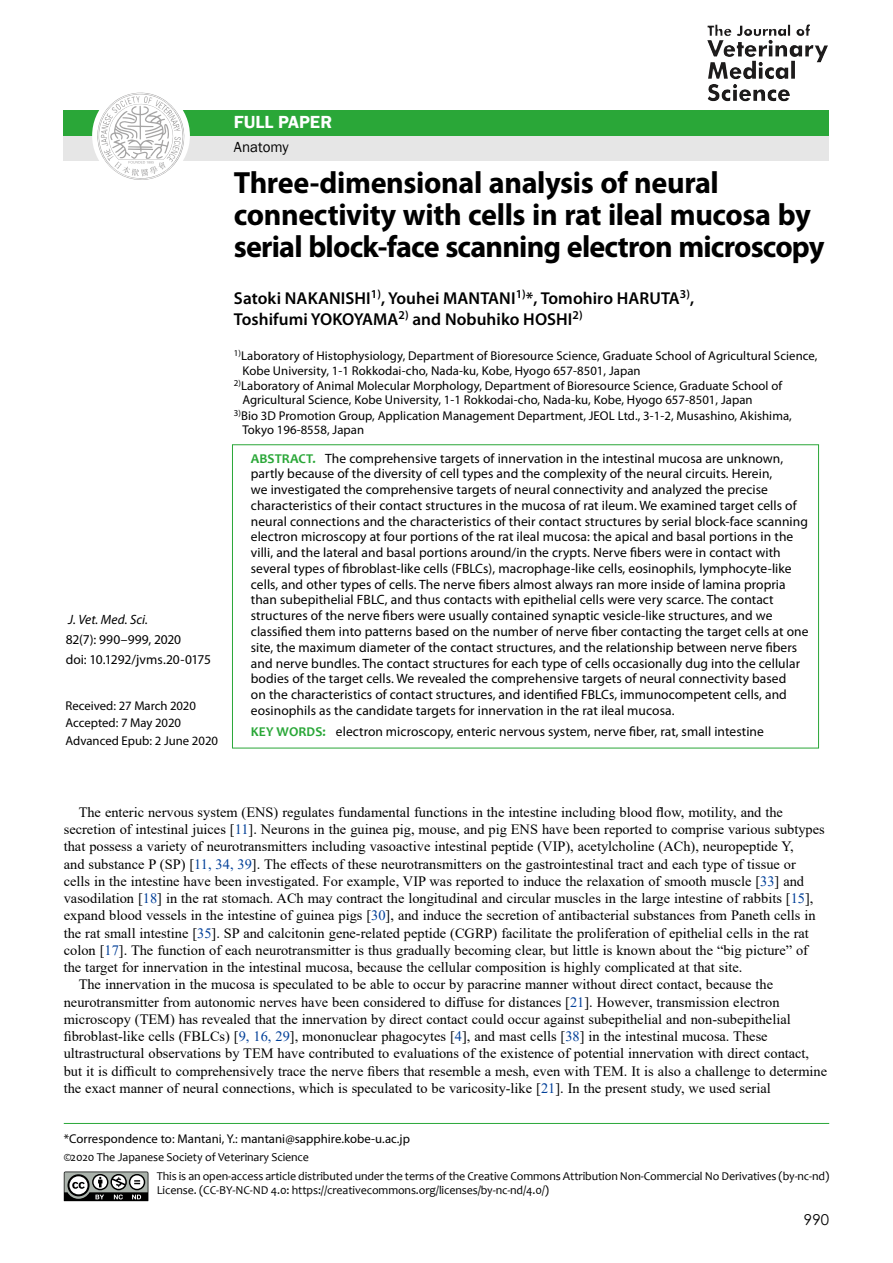
<style>
.page{position:relative;width:893px;height:1263px;background:#fff}
.page>*{position:absolute;margin:0;border:0;box-sizing:border-box;transform-origin:0 0}
.t1{font:700 30.75px/32.2px "Myriad Pro";letter-spacing:-.01em;color:#000}
.t2{font:600 18px "Franklin Gothic";color:#fff}
.t3{font:600 17.25px/21px "Myriad Pro";letter-spacing:.005em;color:#000}
.t4{font:15px "Franklin Gothic";color:#000}
.t5{font:15px "Century Gothic";color:#000}
.t6{font:14.25px "Times New Roman";color:#000}
.t7{font:13.5px/15.8px "Myriad Pro";letter-spacing:.005em;color:#000}
.t8{font:italic 13.5px "Myriad Pro";color:#000}
.t9{font:12.75px/14.2px "Myriad Pro";letter-spacing:.005em;color:#000}
.t10{font:12px/20px "Candara";letter-spacing:-.01em;color:#000}
.s1{font-family:"Candara";font-weight:700;color:#2aa738}
.s2{color:#003f98}
</style>
<div class="page">
<hr style="left:64px;top:1123px;width:765px;height:1px;background:#2aa738">
<div style="left:64px;top:136px;width:765px;height:25px;background:#e6e6e6"></div>
<div style="left:64px;top:111px;width:765px;height:25px;background:#2aa738"></div>
<div style="left:92px;top:87px;width:98px;height:97px;background:#fff;border-radius:50%"></div>
<svg style="left:94px;top:92px;width:93px;height:88px"></svg>
<img style="left:707px;top:24px;width:106px;height:33px">
<svg style="left:64px;top:1171px;width:84px;height:30px"></svg>
<p class="t8" style="left:68px;top:611px;width:81px">J. Vet. Med. Sci.</p>
<p class="t7" style="left:66px;top:629px;width:147px;line-height:20px">82(7): 990–999, 2020<br>doi: 10.1292/jvms.20-0175</p>
<p class="t9" style="left:66px;top:696px;width:154px;line-height:17.9px">Received: 27 March 2020<br>Accepted: 7 May 2020<br>Advanced Epub: 2 June 2020</p>
<p class="t2" style="left:234px;top:111px;width:100px">FULL PAPER</p>
<p class="t4" style="left:234px;top:138px;width:56px">Anatomy</p>
<h1 class="t1" style="left:234px;top:165px;width:592px">Three-dimensional analysis of neural connectivity with cells in rat ileal mucosa by serial block-face scanning electron microscopy</h1>
<p class="t3" style="left:234px;top:287px;width:462px">Satoki NAKANISHI<sup>1)</sup>, Youhei MANTANI<sup>1)</sup>*, Tomohiro HARUTA<sup>3)</sup>,<br>Toshifumi YOKOYAMA<sup>2)</sup> and Nobuhiko HOSHI<sup>2)</sup></p>
<p class="t9" style="left:242px;top:349px;width:577px;text-indent:-9px"><sup>1)</sup>Laboratory of Histophysiology, Department of Bioresource Science, Graduate School of Agricultural Science,<br>Kobe University, 1-1 Rokkodai-cho, Nada-ku, Kobe, Hyogo 657-8501, Japan</p>
<p class="t9" style="left:242px;top:378px;width:541px;text-indent:-9px"><sup>2)</sup>Laboratory of Animal Molecular Morphology, Department of Bioresource Science, Graduate School of<br>Agricultural Science, Kobe University, 1-1 Rokkodai-cho, Nada-ku, Kobe, Hyogo 657-8501, Japan</p>
<p class="t9" style="left:242px;top:408px;width:551px;text-indent:-9px"><sup>3)</sup>Bio 3D Promotion Group, Application Management Department, JEOL Ltd., 3-1-2, Musashino, Akishima,<br>Tokyo 196-8558, Japan</p>
<p class="t7" style="left:251px;top:450px;width:559px"><span class="s1">ABSTRACT.</span> The comprehensive targets of innervation in the intestinal mucosa are unknown, partly because of the diversity of cell types and the complexity of the neural circuits. Herein,<br>we investigated the comprehensive targets of neural connectivity and analyzed the precise characteristics of their contact structures in the mucosa of rat ileum. We examined target cells of neural connections and the characteristics of their contact structures by serial block-face scanning electron microscopy at four portions of the rat ileal mucosa: the apical and basal portions in the villi, and the lateral and basal portions around/in the crypts. Nerve fibers were in contact with several types of fibroblast-like cells (FBLCs), macrophage-like cells, eosinophils, lymphocyte-like cells, and other types of cells. The nerve fibers almost always ran more inside of lamina propria than subepithelial FBLC, and thus contacts with epithelial cells were very scarce. The contact structures of the nerve fibers were usually contained synaptic vesicle-like structures, and we classified them into patterns based on the number of nerve fiber contacting the target cells at one site, the maximum diameter of the contact structures, and the relationship between nerve fibers and nerve bundles. The contact structures for each type of cells occasionally dug into the cellular bodies of the target cells. We revealed the comprehensive targets of neural connectivity based<br>on the characteristics of contact structures, and identified FBLCs, immunocompetent cells, and eosinophils as the candidate targets for innervation in the rat ileal mucosa.</p>
<p class="t7" style="left:251px;top:723px;width:514px"><span class="s1">KEY WORDS:</span> electron microscopy, enteric nervous system, nerve fiber, rat, small intestine</p>
<p class="t6" style="left:79px;top:802px;width:706px">The enteric nervous system (ENS) regulates fundamental functions in the intestine including blood flow, motility, and the</p>
<p class="t6" style="left:64px;top:819px;width:762px">secretion of intestinal juices [<span class="s2">11</span>]. Neurons in the guinea pig, mouse, and pig ENS have been reported to comprise various subtypes</p>
<p class="t6" style="left:64px;top:836px;width:731px">that possess a variety of neurotransmitters including vasoactive intestinal peptide (VIP), acetylcholine (ACh), neuropeptide Y,</p>
<p class="t6" style="left:64px;top:854px;width:734px">and substance P (SP) [<span class="s2">11, 34, 39</span>]. The effects of these neurotransmitters on the gastrointestinal tract and each type of tissue or</p>
<p class="t6" style="left:64px;top:871px;width:742px">cells in the intestine have been investigated. For example, VIP was reported to induce the relaxation of smooth muscle [<span class="s2">33</span>] and</p>
<p class="t6" style="left:64px;top:888px;width:751px">vasodilation [<span class="s2">18</span>] in the rat stomach. ACh may contract the longitudinal and circular muscles in the large intestine of rabbits [<span class="s2">15</span>],</p>
<p class="t6" style="left:64px;top:905px;width:753px">expand blood vessels in the intestine of guinea pigs [<span class="s2">30</span>], and induce the secretion of antibacterial substances from Paneth cells in</p>
<p class="t6" style="left:64px;top:923px;width:747px">the rat small intestine [<span class="s2">35</span>]. SP and calcitonin gene-related peptide (CGRP) facilitate the proliferation of epithelial cells in the rat</p>
<p class="t6" style="left:64px;top:940px;width:746px">colon [<span class="s2">17</span>]. The function of each neurotransmitter is thus gradually becoming clear, but little is known about the “big picture” of</p>
<p class="t6" style="left:64px;top:957px;width:680px">the target for innervation in the intestinal mucosa, because the cellular composition is highly complicated at that site.</p>
<p class="t6" style="left:79px;top:974px;width:696px">The innervation in the mucosa is speculated to be able to occur by paracrine manner without direct contact, because the</p>
<p class="t6" style="left:64px;top:992px;width:717px">neurotransmitter from autonomic nerves have been considered to diffuse for distances [<span class="s2">21</span>]. However, transmission electron</p>
<p class="t6" style="left:64px;top:1009px;width:728px">microscopy (TEM) has revealed that the innervation by direct contact could occur against subepithelial and non-subepithelial</p>
<p class="t6" style="left:64px;top:1026px;width:705px">fibroblast-like cells (FBLCs) [<span class="s2">9, 16, 29</span>], mononuclear phagocytes [<span class="s2">4</span>], and mast cells [<span class="s2">38</span>] in the intestinal mucosa. These</p>
<p class="t6" style="left:64px;top:1044px;width:747px">ultrastructural observations by TEM have contributed to evaluations of the existence of potential innervation with direct contact,</p>
<p class="t6" style="left:64px;top:1061px;width:765px">but it is difficult to comprehensively trace the nerve fibers that resemble a mesh, even with TEM. It is also a challenge to determine</p>
<p class="t6" style="left:64px;top:1078px;width:708px">the exact manner of neural connections, which is speculated to be varicosity-like [<span class="s2">21</span>]. In the present study, we used serial</p>
<p class="t9" style="left:64px;top:1131px;width:348px">*Correspondence to: Mantani, Y.: mantani@sapphire.kobe-u.ac.jp</p>
<p class="t10" style="left:157px;top:1146px;width:674px;text-indent:-93px">©2020 The Japanese Society of Veterinary Science<br>This is an open-access article distributed under the terms of the Creative Commons Attribution Non-Commercial No Derivatives (by-nc-nd)</p>
<p class="t10" style="left:157px;top:1180px;width:394px">License. (CC-BY-NC-ND 4.0: https://creativecommons.org/licenses/by-nc-nd/4.0/)</p>
<p class="t5" style="left:804px;top:1209px;width:27px">990</p>
</div>
